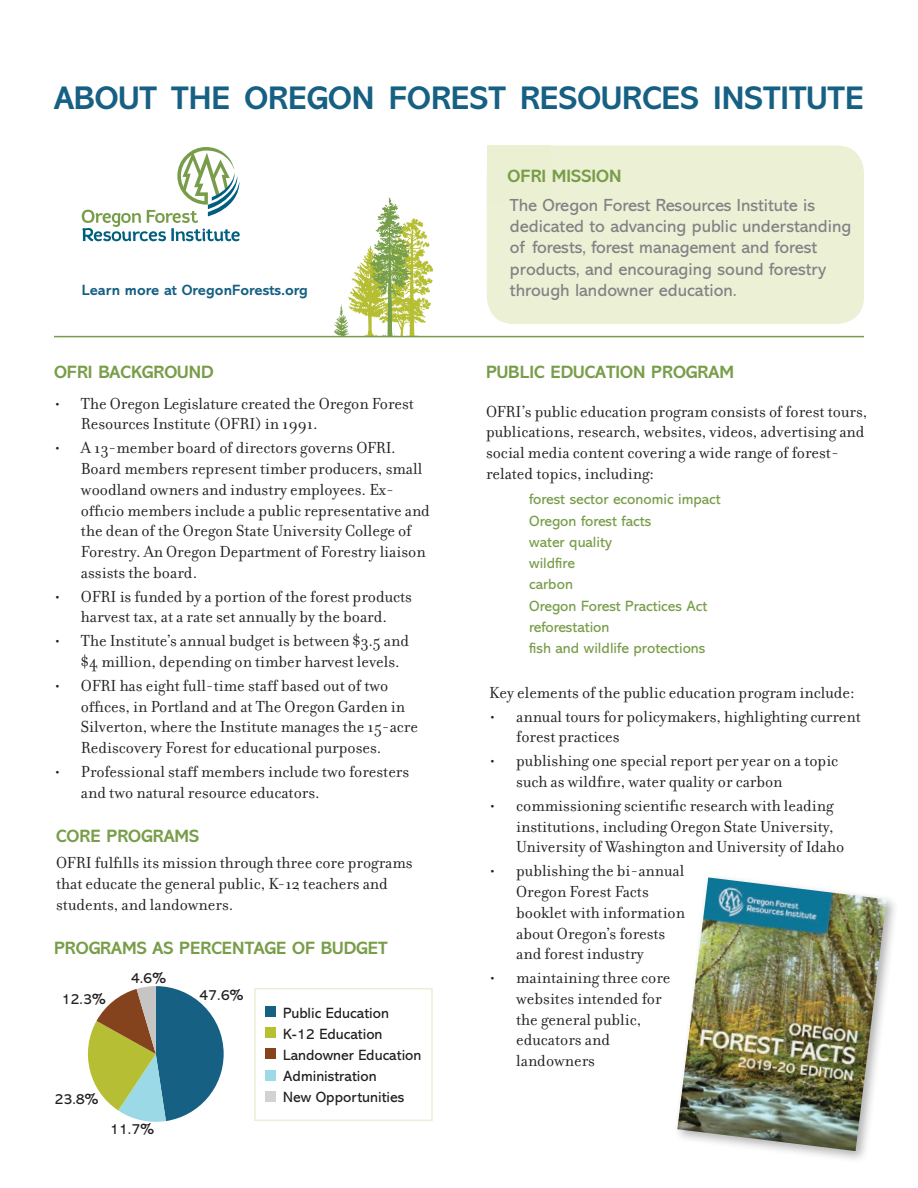
<style>
.page{position:relative;width:918px;height:1188px;background:#fff}
.page>*{position:absolute;margin:0;border:0;box-sizing:border-box;transform-origin:0 0}
.t1{font:700 33px "Abadi MT Std";color:#166083}
.t2{font:700 18px "Abadi MT Std";color:#789d49}
.t3{font:17.7px/21.3px "Abadi MT Std";color:#808285}
.t4{font:17.25px/20.7px "Filosofia OT";color:#231f20}
.t5{font:15px/21.3px "Abadi MT Std";color:#789d49}
.t6{font:15px/21px "Abadi MT Std";color:#231f20}
.t7{font:700 15px "Abadi MT Std";color:#166083}
</style>
<div class="page">
<svg style="left:334px;top:198px;width:99px;height:138px"></svg>
<div style="left:673px;top:873px;width:226px;height:291px;background:#231f20;opacity:.35"></div>
<img style="left:677px;top:877px;width:209px;height:274px">
<svg style="left:88px;top:986px;width:136px;height:136px"></svg>
<div style="left:254px;top:988px;width:179px;height:133px;border:2px solid #eaefd4"></div>
<div style="left:265px;top:1006px;width:11px;height:11px;background:#166083"></div>
<div style="left:265px;top:1027px;width:11px;height:11px;background:#b7bf33"></div>
<div style="left:265px;top:1049px;width:11px;height:10px;background:#86431d"></div>
<div style="left:265px;top:1070px;width:11px;height:11px;background:#9cdae8"></div>
<div style="left:265px;top:1091px;width:11px;height:11px;background:#d1d2d4"></div>
<svg style="left:82px;top:147px;width:158px;height:94px"></svg>
<hr style="left:54px;top:336px;width:810px;height:1px;background:#789d49">
<div style="left:487px;top:146px;width:377px;height:178px;background:#ecf0d4;border-radius:27px"></div>
<div style="left:487px;top:146px;width:64px;height:56px;background:#ecf0d2"></div>
<h1 class="t1" style="left:54px;top:79px;width:812px">ABOUT THE OREGON FOREST RESOURCES INSTITUTE</h1>
<p class="t7" style="left:82px;top:281px;width:228px">Learn more at OregonForests.org</p>
<p class="t2" style="left:508px;top:165px;width:115px">OFRI MISSION</p>
<p class="t3" style="left:510px;top:195px;width:343px">The Oregon Forest Resources Institute is dedicated to advancing public understanding of forests, forest management and forest products, and encouraging sound forestry through landowner education.</p>
<p class="t2" style="left:54px;top:362px;width:161px">OFRI BACKGROUND</p>
<p class="t2" style="left:486px;top:362px;width:250px">PUBLIC EDUCATION PROGRAM</p>
<p class="t4" style="left:486px;top:401px;width:383px">OFRI’s public education program consists of forest tours, publications, research, websites, videos, advertising and social media content covering a wide range of forest&shy;related topics, including:</p>
<p class="t5" style="left:529px;top:489px;width:193px">forest sector economic impact<br>Oregon forest facts<br>water quality<br>wildfire<br>carbon<br>Oregon Forest Practices Act reforestation<br>fish and wildlife protections</p>
<p class="t4" style="left:489px;top:682px;width:367px">Key elements of the public education program include:</p>
<p class="t4" style="left:516px;top:706px;width:346px;text-indent:-27px">• annual tours for policymakers, highlighting current forest practices</p>
<p class="t4" style="left:516px;top:751px;width:324px;text-indent:-27px">• publishing one special report per year on a topic such as wildfire, water quality or carbon</p>
<p class="t4" style="left:516px;top:796px;width:330px;text-indent:-27px">• commissioning scientific research with leading institutions, including Oregon State University,<br>University of Washington and University of Idaho</p>
<p class="t4" style="left:516px;top:861px;width:170px;text-indent:-27px">• publishing the bi-annual<br>Oregon Forest Facts booklet with information about Oregon’s forests and forest industry</p>
<p class="t4" style="left:516px;top:968px;width:156px;text-indent:-27px">• maintaining three core websites intended for the general public, educators and landowners</p>
<p class="t4" style="left:81px;top:393px;width:335px;text-indent:-27px">• The Oregon Legislature created the Oregon Forest<br>Resources Institute (OFRI) in 1991.</p>
<p class="t4" style="left:81px;top:438px;width:351px;text-indent:-27px">• A 13-member board of directors governs OFRI.<br>Board members represent timber producers, small woodland owners and industry employees. Ex&shy;officio members include a public representative and the dean of the Oregon State University College of Forestry. An Oregon Department of Forestry liaison assists the board.</p>
<p class="t4" style="left:54px;top:586px;width:360px;text-align:center">• OFRI is funded by a portion of the forest products harvest tax, at a rate set annually by the board.</p>
<p class="t4" style="left:81px;top:631px;width:330px;text-indent:-27px">• The Institute’s annual budget is between $3.5 and $4 million, depending on timber harvest levels.</p>
<p class="t4" style="left:81px;top:675px;width:339px;text-indent:-27px">• OFRI has eight full-time staff based out of two offices, in Portland and at The Oregon Garden in Silverton, where the Institute manages the 15-acre Rediscovery Forest for educational purposes.</p>
<p class="t4" style="left:81px;top:761px;width:330px;text-indent:-27px">• Professional staff members include two foresters and two natural resource educators.</p>
<p class="t2" style="left:56px;top:826px;width:145px">CORE PROGRAMS</p>
<p class="t4" style="left:56px;top:853px;width:358px">OFRI fulfills its mission through three core programs that educate the general public, K-12 teachers and students, and landowners.</p>
<p class="t2" style="left:54px;top:938px;width:335px">PROGRAMS AS PERCENTAGE OF BUDGET</p>
<p class="t6" style="left:131px;top:968px;width:37px">4.6%</p>
<p class="t6" style="left:199px;top:984px;width:46px">47.6%</p>
<p class="t6" style="left:61px;top:989px;width:46px">12.3%</p>
<p class="t6" style="left:283px;top:1002px;width:140px">Public Education<br>K-12 Education<br>Landowner Education<br>Administration<br>New Opportunities</p>
<p class="t6" style="left:54px;top:1088px;width:46px">23.8%</p>
<p class="t6" style="left:110px;top:1119px;width:46px">11.7%</p>
</div>
